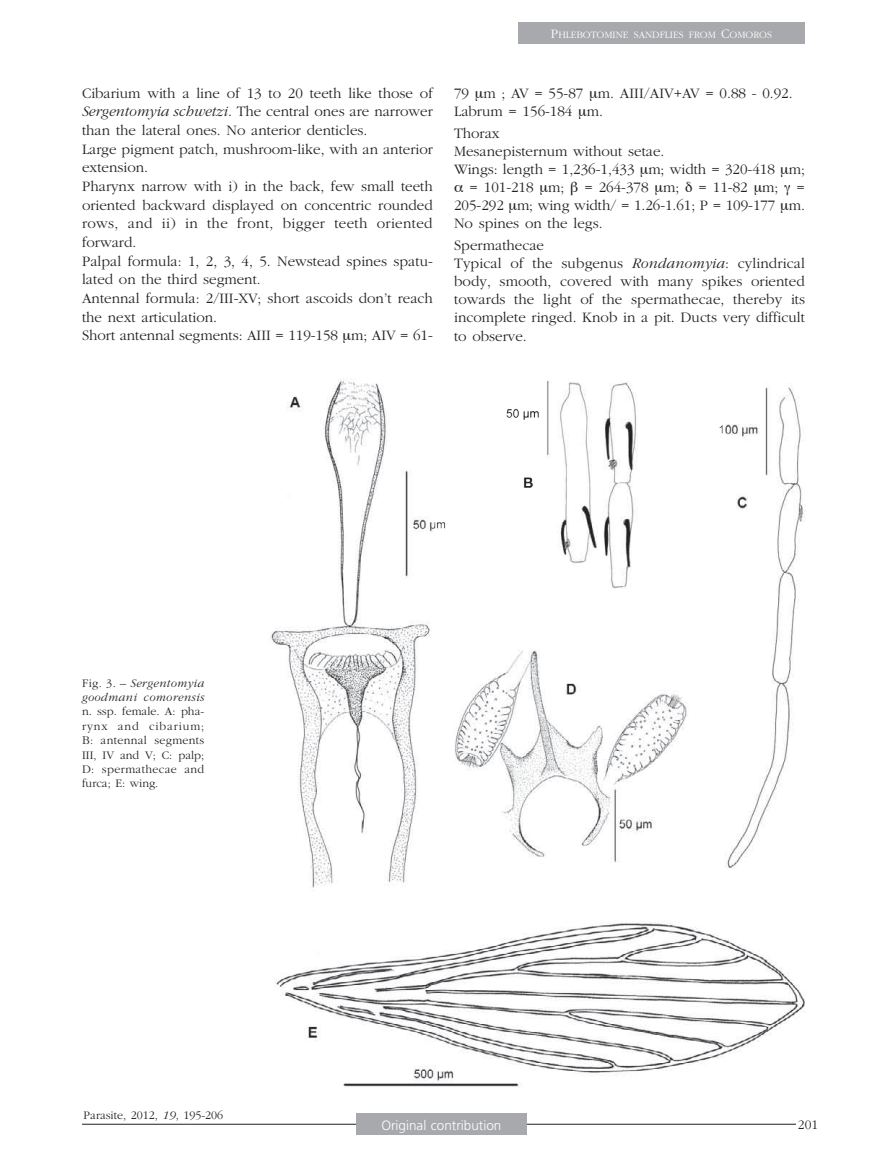
<style>
.page{position:relative;width:887px;height:1151px;background:#fff}
.page>*{position:absolute;margin:0;border:0;box-sizing:border-box;transform-origin:0 0}
.t1{font:300 15px/18.8px "Garamond";color:#231f20}
.t2{font:300 13.5px "Frutiger";color:#fff}
.t3{font:300 13.5px "Garamond";color:#231f20}
.t4{font:300 12px/14.4px "Garamond";color:#231f20;text-align:justify}
.t5{font:italic 300 12px/14.4px "Garamond";letter-spacing:.03em;color:#231f20}
.t6{font:300 10.2px "Garamond";color:#fff}
.s1{font-size:13.5px}
.s2{font-style:italic}
.s3{font-style:normal}
</style>
<div class="page">
<div style="left:518px;top:22px;width:287px;height:22px;background:#a8a9ad"></div>
<hr style="left:82px;top:1124px;width:723px;height:1px;background:#231f20">
<div style="left:796px;top:1107px;width:30px;height:23px;background:#fff"></div>
<div style="left:356px;top:1113px;width:170px;height:21px;background:#a8a9ad"></div>
<img style="left:269px;top:378px;width:536px;height:710px">
<p class="t6" style="left:551px;top:30px;width:223px"><span class="s1">P</span>HLEBOTOMINE SANDFLIES FROM <span class="s1">C</span>OMOROS</p>
<p class="t1" style="left:82px;top:84px;width:352px">Cibarium with a line of 13 to 20 teeth like those of <span class="s2">Sergentomyia schwetzi</span>. The central ones are narrower than the lateral ones. No anterior denticles.<br>Large pigment patch, mushroom-like, with an anterior extension.<br>Pharynx narrow with i) in the back, few small teeth oriented backward displayed on concentric rounded rows, and ii) in the front, bigger teeth oriented forward.<br>Palpal formula: 1, 2, 3, 4, 5. Newstead spines spatu&shy;lated on the third segment.<br>Antennal formula: 2/III-XV; short ascoids don’t reach the next articulation.<br>Short antennal segments: AIII = 119-158 m; AIV = 61-</p>
<p class="t1" style="left:454px;top:84px;width:340px;line-height:18px">79 m ; AV = 55-87 m. AIII/AIV+AV = 0.88 - 0.92.<br>Labrum = 156-184 m.</p>
<p class="t1" style="left:454px;top:124px;width:47px">Thorax</p>
<p class="t1" style="left:454px;top:142px;width:212px">Mesanepisternum without setae.</p>
<p class="t1" style="left:454px;top:160px;width:352px">Wings: length = 1,236-1,433 m; width = 320-418 m;</p>
<p class="t1" style="left:469px;top:178px;width:96px">= 101-218 m;</p>
<p class="t1" style="left:584px;top:178px;width:96px">= 264-378 m;</p>
<p class="t1" style="left:454px;top:178px;width:352px;line-height:18px;text-align:justify;text-indent:245px">= 11-82 m; = 205-292 m; wing width/ = 1.26-1.61; P = 109-177 m.<br>No spines on the legs.</p>
<p class="t1" style="left:454px;top:237px;width:353px;line-height:18px">Spermathecae<br>Typical of the subgenus <span class="s2">Rondanomyia</span>: cylindrical body, smooth, covered with many spikes oriented towards the light of the spermathecae, thereby its incomplete ringed. Knob in a pit. Ducts very difficult to observe.</p>
<p class="t5" style="left:82px;top:676px;width:124px"><span class="s3">Fig. 3. –</span> Sergentomyia goodmani comorensis</p>
<p class="t4" style="left:82px;top:704px;width:124px">n. ssp. female. A: pha&shy;rynx and cibarium; B: antennal segments III, IV and V; C: palp; D: spermathecae and furca; E: wing.</p>
<p class="t4" style="left:84px;top:1107px;width:141px">Parasite, 2012, <span class="s2">19</span>, 195-206</p>
<p class="t2" style="left:381px;top:1117px;width:122px">Original contribution</p>
<p class="t3" style="left:798px;top:1117px;width:22px">201</p>
</div>
